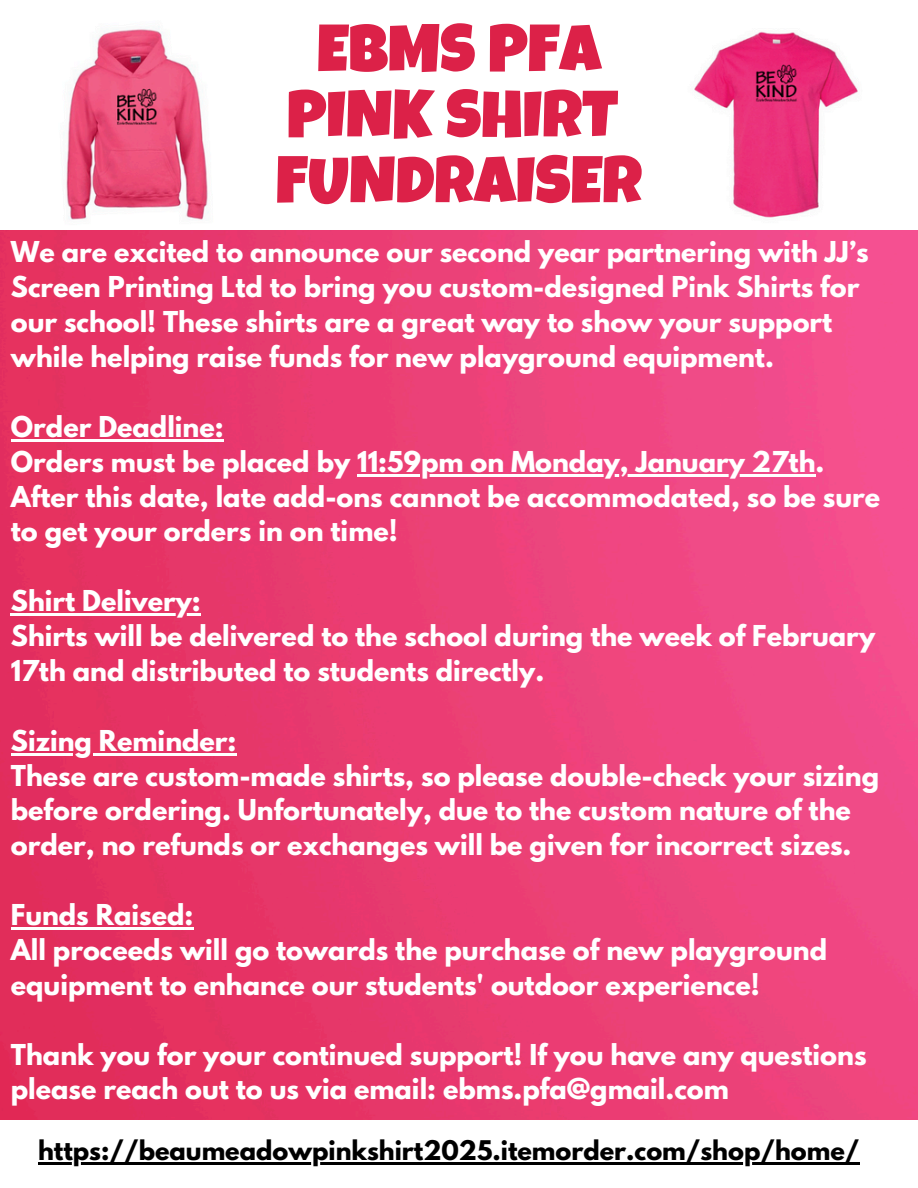
<style>
.page{position:relative;width:918px;height:1188px;background:#fff}
.page>*{position:absolute;margin:0;border:0;box-sizing:border-box;transform-origin:0 0}
.t1{font:66.15px/65.8px "Luckiest Guy";color:#dc2148;text-align:center}
.t2{font:700 25.5px/34.8px "League Spartan";color:#fff}
.t3{font:700 24px "League Spartan";color:#000}
</style>
<div class="page">
<img style="left:0;top:230px;width:918px;height:890px">
<hr style="left:11px;top:439px;width:213px;height:2px;background:#fff">
<hr style="left:357px;top:474px;width:459px;height:2px;background:#fff">
<hr style="left:11px;top:613px;width:190px;height:3px;background:#fff">
<hr style="left:11px;top:753px;width:226px;height:2px;background:#fff">
<hr style="left:11px;top:927px;width:182px;height:3px;background:#fff">
<img style="left:66px;top:26px;width:143px;height:194px">
<img style="left:694px;top:31px;width:164px;height:187px">
<hr style="left:38px;top:1162px;width:822px;height:3px;background:#000">
<p class="t1" style="left:276px;top:25px;width:368px">EBMS PFA<br>PINK SHIRT<br>FUNDRAISER</p>
<p class="t2" style="left:11px;top:238px;width:859px">We are excited to announce our second year partnering with JJ’s Screen Printing Ltd to bring you custom-designed Pink Shirts for our school! These shirts are a great way to show your support while helping raise funds for new playground equipment.</p>
<h1 class="t2" style="left:11px;top:412px;width:214px">Order Deadline:</h1>
<p class="t2" style="left:11px;top:447px;width:815px">Orders must be placed by 11:59pm on Monday, January 27th.</p>
<p class="t2" style="left:11px;top:482px;width:871px">After this date, late add-ons cannot be accommodated, so be sure to get your orders in on time!</p>
<p class="t2" style="left:11px;top:587px;width:191px">Shirt Delivery:</p>
<p class="t2" style="left:11px;top:622px;width:866px">Shirts will be delivered to the school during the week of February<br>17th and distributed to students directly.</p>
<p class="t2" style="left:11px;top:726px;width:227px">Sizing Reminder:</p>
<p class="t2" style="left:11px;top:761px;width:870px">These are custom-made shirts, so please double-check your sizing before ordering. Unfortunately, due to the custom nature of the order, no refunds or exchanges will be given for incorrect sizes.</p>
<p class="t2" style="left:11px;top:901px;width:184px">Funds Raised:</p>
<p class="t2" style="left:11px;top:936px;width:818px">All proceeds will go towards the purchase of new playground equipment to enhance our students' outdoor experience!</p>
<p class="t2" style="left:11px;top:1040px;width:857px">Thank you for your continued support! If you have any questions please reach out to us via email: ebms.pfa@gmail.com</p>
<p class="t3" style="left:38px;top:1139px;width:823px">https://beaumeadowpinkshirt2025.itemorder.com/shop/home/</p>
</div>
